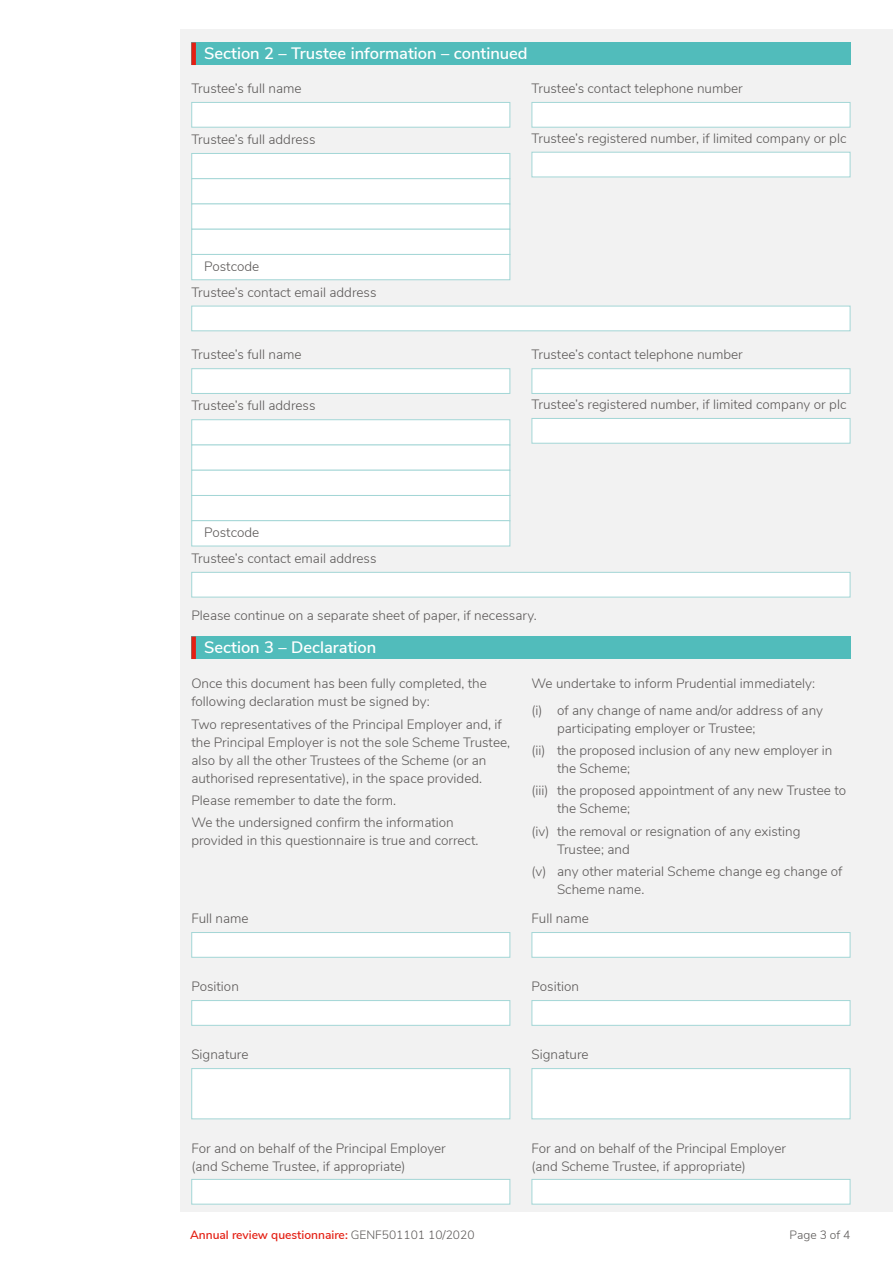
<style>
.page{position:relative;width:893px;height:1263px;background:#fff}
.page>*{position:absolute;margin:0;border:0;box-sizing:border-box;transform-origin:0 0}
.t1{font:600 16.5px "Nunito Sans";color:#fff}
.t2{font:300 13.5px/18px "Nunito Sans";color:#5b5857}
.t3{font:600 12px "Nunito Sans";color:#e41f13}
.t4{font:300 12px "Nunito Sans";color:#5b5857}
.s1{font-weight:300;color:#5b5857}
</style>
<div class="page">
<div style="left:181px;top:30px;width:712px;height:1182px;background:#f2f2f2"></div>
<div style="left:191px;top:43px;width:659px;height:22px;background:#51bcbb"></div>
<div style="left:191px;top:43px;width:5px;height:22px;background:#e41f13"></div>
<div style="left:191px;top:636px;width:659px;height:23px;background:#51bcbb"></div>
<div style="left:191px;top:636px;width:5px;height:23px;background:#e41f13"></div>
<div style="left:191px;top:1068px;width:319px;height:51px;background:#fff;border:1px solid #a3d6d6"></div>
<div style="left:531px;top:1068px;width:319px;height:51px;background:#fff;border:1px solid #a3d6d6"></div>
<div style="left:191px;top:1000px;width:319px;height:26px;background:#fff;border:1px solid #a3d6d6"></div>
<div style="left:531px;top:1000px;width:319px;height:26px;background:#fff;border:1px solid #a3d6d6"></div>
<div style="left:191px;top:932px;width:319px;height:26px;background:#fff;border:1px solid #a3d6d6"></div>
<div style="left:531px;top:932px;width:319px;height:26px;background:#fff;border:1px solid #a3d6d6"></div>
<div style="left:191px;top:1179px;width:319px;height:25px;background:#fff;border:1px solid #a3d6d6"></div>
<div style="left:531px;top:1179px;width:319px;height:25px;background:#fff;border:1px solid #a3d6d6"></div>
<div style="left:531px;top:102px;width:319px;height:26px;background:#fff;border:1px solid #a3d6d6"></div>
<div style="left:191px;top:102px;width:319px;height:26px;background:#fff;border:1px solid #a3d6d6"></div>
<div style="left:191px;top:306px;width:659px;height:25px;background:#fff;border:1px solid #a3d6d6"></div>
<div style="left:531px;top:152px;width:319px;height:25px;background:#fff;border:1px solid #a3d6d6"></div>
<div style="left:191px;top:153px;width:319px;height:26px;background:#fff;border:1px solid #a3d6d6"></div>
<div style="left:191px;top:178px;width:319px;height:26px;background:#fff;border:1px solid #a3d6d6"></div>
<div style="left:191px;top:204px;width:319px;height:26px;background:#fff;border:1px solid #a3d6d6"></div>
<div style="left:191px;top:229px;width:319px;height:26px;background:#fff;border:1px solid #a3d6d6"></div>
<div style="left:191px;top:254px;width:319px;height:26px;background:#fff;border:1px solid #a3d6d6"></div>
<div style="left:531px;top:368px;width:319px;height:26px;background:#fff;border:1px solid #a3d6d6"></div>
<div style="left:191px;top:368px;width:319px;height:26px;background:#fff;border:1px solid #a3d6d6"></div>
<div style="left:191px;top:572px;width:659px;height:25px;background:#fff;border:1px solid #a3d6d6"></div>
<div style="left:531px;top:418px;width:319px;height:26px;background:#fff;border:1px solid #a3d6d6"></div>
<div style="left:191px;top:419px;width:319px;height:26px;background:#fff;border:1px solid #a3d6d6"></div>
<div style="left:191px;top:445px;width:319px;height:26px;background:#fff;border:1px solid #a3d6d6"></div>
<div style="left:191px;top:470px;width:319px;height:26px;background:#fff;border:1px solid #a3d6d6"></div>
<div style="left:191px;top:495px;width:319px;height:26px;background:#fff;border:1px solid #a3d6d6"></div>
<div style="left:191px;top:520px;width:319px;height:26px;background:#fff;border:1px solid #a3d6d6"></div>
<p class="t1" style="left:204px;top:41px;width:325px">Section 2 – Trustee information – continued</p>
<p class="t2" style="left:191px;top:79px;width:112px">Trustee’s full name</p>
<p class="t2" style="left:531px;top:79px;width:213px">Trustee’s contact telephone number</p>
<p class="t2" style="left:191px;top:130px;width:126px">Trustee’s full address</p>
<p class="t2" style="left:531px;top:128px;width:316px">Trustee’s registered number, if limited company or plc</p>
<p class="t2" style="left:204px;top:257px;width:57px">Postcode</p>
<p class="t2" style="left:191px;top:282px;width:187px">Trustee’s contact email address</p>
<p class="t2" style="left:191px;top:345px;width:112px">Trustee’s full name</p>
<p class="t2" style="left:531px;top:345px;width:213px">Trustee’s contact telephone number</p>
<p class="t2" style="left:191px;top:396px;width:126px">Trustee’s full address</p>
<p class="t2" style="left:531px;top:395px;width:316px">Trustee’s registered number, if limited company or plc</p>
<p class="t2" style="left:204px;top:523px;width:57px">Postcode</p>
<p class="t2" style="left:191px;top:548px;width:187px">Trustee’s contact email address</p>
<p class="t2" style="left:191px;top:605px;width:347px">Please continue on a separate sheet of paper, if necessary.</p>
<p class="t1" style="left:204px;top:635px;width:174px">Section 3 – Declaration</p>
<p class="t2" style="left:191px;top:674px;width:297px">Once this document has been fully completed, the following declaration must be signed by:</p>
<p class="t2" style="left:191px;top:714px;width:320px">Two representatives of the Principal Employer and, if the Principal Employer is not the sole Scheme Trustee, also by all the other Trustees of the Scheme (or an authorised representative), in the space provided.</p>
<p class="t2" style="left:191px;top:788px;width:264px;line-height:22.2px">Please remember to date the form.<br>We the undersigned confirm the information</p>
<p class="t2" style="left:191px;top:831px;width:289px">provided in this questionnaire is true and correct.</p>
<p class="t2" style="left:531px;top:670px;width:293px;line-height:26.5px">We undertake to inform Prudential immediately: (i) of any change of name and/or address of any</p>
<p class="t2" style="left:531px;top:716px;width:302px;line-height:22.2px;text-indent:26px">participating employer or Trustee;<br>(ii) the proposed inclusion of any new employer in</p>
<p class="t2" style="left:531px;top:756px;width:316px;line-height:22.2px;text-indent:26px">the Scheme;<br>(iii) the proposed appointment of any new Trustee to</p>
<p class="t2" style="left:531px;top:797px;width:270px;line-height:22.2px;text-indent:26px">the Scheme;<br>(iv) the removal or resignation of any existing</p>
<p class="t2" style="left:531px;top:837px;width:312px;line-height:22.2px;text-indent:26px">Trustee; and<br>(v) any other material Scheme change eg change of</p>
<p class="t2" style="left:557px;top:879px;width:89px">Scheme name.</p>
<p class="t2" style="left:191px;top:909px;width:59px">Full name</p>
<p class="t2" style="left:531px;top:909px;width:59px">Full name</p>
<p class="t2" style="left:191px;top:977px;width:49px">Position</p>
<p class="t2" style="left:531px;top:977px;width:49px">Position</p>
<p class="t2" style="left:191px;top:1045px;width:59px">Signature</p>
<p class="t2" style="left:531px;top:1045px;width:59px">Signature</p>
<p class="t2" style="left:191px;top:1138px;width:256px">For and on behalf of the Principal Employer (and Scheme Trustee, if appropriate)</p>
<p class="t2" style="left:531px;top:1138px;width:256px">For and on behalf of the Principal Employer (and Scheme Trustee, if appropriate)</p>
<p class="t3" style="left:190px;top:1226px;width:286px">Annual review questionnaire: <span class="s1">GENF501101 10/2020</span></p>
<p class="t4" style="left:790px;top:1226px;width:62px">Page 3 of 4</p>
</div>
